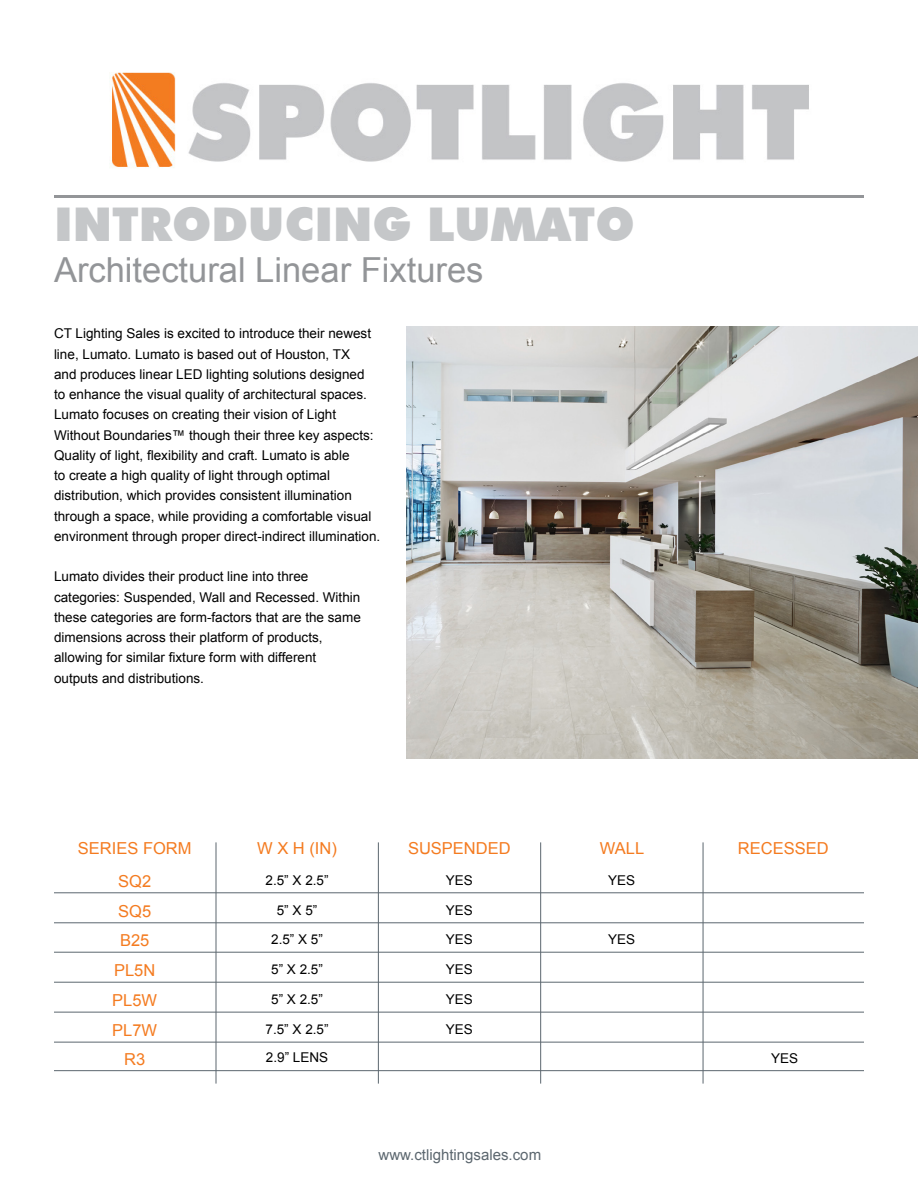
<style>
.page{position:relative;width:918px;height:1188px;background:#fff}
.page>*{position:absolute;margin:0;border:0;box-sizing:border-box;transform-origin:0 0}
.t1{font:900 46.5px "Futura BT";color:#c5c7c9}
.t2{font:34.5px "Arial";color:#939598}
.t3{font:16.5px "Arial";color:#f47b20}
.t4{font:15px "Arial";color:#5c676f}
.t5{font:13.5px/20.2px "Arial";color:#000}
</style>
<div class="page">
<img style="left:110px;top:72px;width:699px;height:96px">
<hr style="left:54px;top:195px;width:810px;height:3px;background:#939598">
<img style="left:407px;top:327px;width:511px;height:431px">
<hr style="left:216px;top:842px;width:1px;height:242px;background:#5c676f">
<hr style="left:378px;top:842px;width:1px;height:242px;background:#5c676f">
<hr style="left:540px;top:842px;width:1px;height:242px;background:#5c676f">
<hr style="left:703px;top:842px;width:1px;height:242px;background:#5c676f">
<hr style="left:54px;top:892px;width:810px;height:1px;background:#5c676f">
<hr style="left:54px;top:922px;width:810px;height:1px;background:#5c676f">
<hr style="left:54px;top:952px;width:810px;height:1px;background:#5c676f">
<hr style="left:54px;top:982px;width:810px;height:1px;background:#5c676f">
<hr style="left:54px;top:1012px;width:810px;height:1px;background:#5c676f">
<hr style="left:54px;top:1042px;width:810px;height:1px;background:#5c676f">
<hr style="left:54px;top:1070px;width:810px;height:1px;background:#5c676f">
<h1 class="t1" style="left:54px;top:196px;width:582px">INTRODUCING LUMATO</h1>
<h2 class="t2" style="left:54px;top:246px;width:431px">Architectural Linear Fixtures</h2>
<p class="t5" style="left:54px;top:323px;width:328px">CT Lighting Sales is excited to introduce their newest line, Lumato. Lumato is based out of Houston, TX<br>and produces linear LED lighting solutions designed<br>to enhance the visual quality of architectural spaces.<br>Lumato focuses on creating their vision of Light Without Boundaries™ though their three key aspects:<br>Quality of light, flexibility and craft. Lumato is able<br>to create a high quality of light through optimal distribution, which provides consistent illumination through a space, while providing a comfortable visual environment through proper direct-indirect illumination.</p>
<p class="t5" style="left:54px;top:566px;width:308px">Lumato divides their product line into three categories: Suspended, Wall and Recessed. Within these categories are form-factors that are the same dimensions across their platform of products, allowing for similar fixture form with different outputs and distributions.</p>
<p class="t3" style="left:78px;top:837px;width:115px">SERIES FORM</p>
<p class="t3" style="left:257px;top:837px;width:81px">W X H (IN)</p>
<p class="t3" style="left:408px;top:837px;width:104px">SUSPENDED</p>
<p class="t3" style="left:600px;top:837px;width:46px">WALL</p>
<p class="t3" style="left:738px;top:837px;width:92px">RECESSED</p>
<p class="t3" style="left:118px;top:870px;width:35px">SQ2</p>
<p class="t5" style="left:266px;top:870px;width:65px">2.5” X 2.5”</p>
<p class="t5" style="left:446px;top:870px;width:29px">YES</p>
<p class="t5" style="left:608px;top:870px;width:29px">YES</p>
<p class="t3" style="left:118px;top:900px;width:35px">SQ5</p>
<p class="t5" style="left:277px;top:900px;width:42px">5” X 5”</p>
<p class="t5" style="left:446px;top:900px;width:29px">YES</p>
<p class="t3" style="left:120px;top:929px;width:31px">B25</p>
<p class="t5" style="left:271px;top:929px;width:53px">2.5” X 5”</p>
<p class="t5" style="left:446px;top:929px;width:29px">YES</p>
<p class="t5" style="left:608px;top:929px;width:29px">YES</p>
<p class="t3" style="left:114px;top:959px;width:43px">PL5N</p>
<p class="t5" style="left:271px;top:959px;width:53px">5” X 2.5”</p>
<p class="t5" style="left:446px;top:959px;width:29px">YES</p>
<p class="t3" style="left:112px;top:989px;width:46px">PL5W</p>
<p class="t5" style="left:271px;top:989px;width:53px">5” X 2.5”</p>
<p class="t5" style="left:446px;top:989px;width:29px">YES</p>
<p class="t3" style="left:112px;top:1019px;width:46px">PL7W</p>
<p class="t5" style="left:266px;top:1019px;width:65px">7.5” X 2.5”</p>
<p class="t5" style="left:446px;top:1019px;width:29px">YES</p>
<p class="t3" style="left:124px;top:1048px;width:23px">R3</p>
<p class="t5" style="left:266px;top:1048px;width:64px">2.9” LENS</p>
<p class="t5" style="left:771px;top:1048px;width:29px">YES</p>
<p class="t4" style="left:379px;top:1144px;width:164px">www.ctlightingsales.com</p>
</div>
